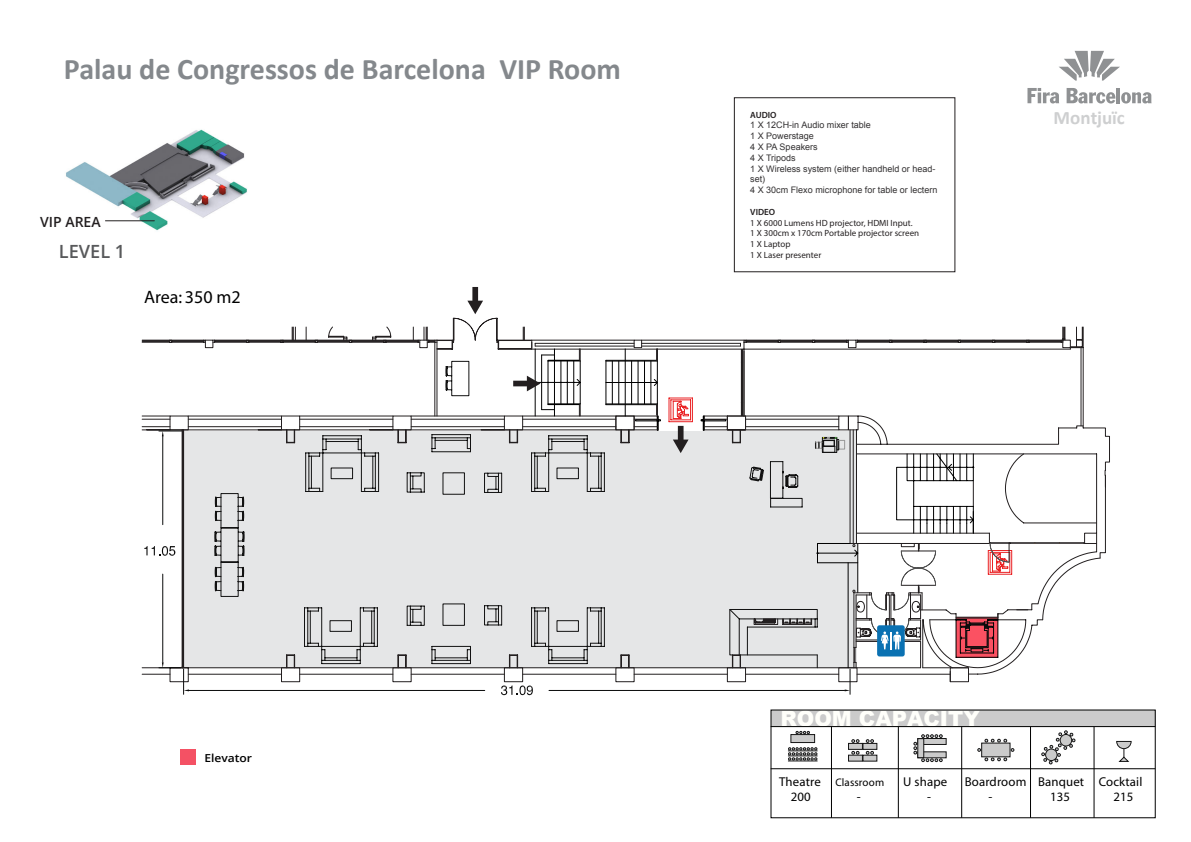
<style>
.page{position:relative;width:1191px;height:842px;background:#fff}
.page>*{position:absolute;margin:0;border:0;box-sizing:border-box;transform-origin:0 0}
.t1{font:700 30px "Calibri";color:#84888c}
.t2{font:900 21.1px "Arial";color:#fffffa}
.t3{font:700 19px "Calibri";color:#cecfd0}
.t4{font:600 18.2px "Open Sans";color:#58595b}
.t5{font:18px "Myriad";color:#000100}
.t6{font:600 14px "Open Sans";color:#231f20}
.t7{font:12.8px "Myriad";letter-spacing:.01em;color:#000100}
.t8{font:11px "Myriad";letter-spacing:.01em;color:#000100}
.t9{font:600 11px "Open Sans";color:#000;scale:1.1 1}
.t10{font:9px/10.8px "Arial";color:#333132}
.t11{font:9px/10.8px "Myriad Pro";color:#231f20}
.t12{font:600 9px "Myriad Pro";color:#231f20}
.s1{font-size:12.8px}
</style>
<div class="page">
<svg style="left:1059px;top:51px;width:61px;height:30px"></svg>
<svg style="left:1027px;top:88px;width:32px;height:15px"></svg>
<svg style="left:1066px;top:88px;width:49px;height:15px"></svg>
<hr style="left:1116px;top:88px;width:4px;height:15px;background:#8f9193">
<svg style="left:1121px;top:92px;width:30px;height:11px"></svg>
<img style="left:66px;top:129px;width:181px;height:102px">
<hr style="left:105px;top:220px;width:49px;height:1px;background:#231f20">
<div style="left:771px;top:710px;width:384px;height:17px;background:#cbcbcb"></div>
<svg style="left:1116px;top:741px;width:15px;height:20px"></svg>
<svg style="left:1041px;top:731px;width:34px;height:33px"></svg>
<div style="left:791px;top:734px;width:23px;height:9px;background:#cbcbcb;border:1px solid #151515"></div>
<svg style="left:796px;top:731px;width:13px;height:3px"></svg>
<svg style="left:788px;top:748px;width:29px;height:14px"></svg>
<svg style="left:942px;top:738px;width:4px;height:6px"></svg>
<svg style="left:942px;top:752px;width:4px;height:6px"></svg>
<svg style="left:914px;top:735px;width:28px;height:27px"></svg>
<div style="left:981px;top:743px;width:29px;height:14px;background:#cbcbcb"></div>
<svg style="left:985px;top:739px;width:21px;height:3px"></svg>
<svg style="left:985px;top:758px;width:21px;height:3px"></svg>
<svg style="left:848px;top:755px;width:14px;height:6px"></svg>
<svg style="left:863px;top:755px;width:14px;height:6px"></svg>
<svg style="left:866px;top:751px;width:7px;height:3px"></svg>
<svg style="left:851px;top:751px;width:8px;height:3px"></svg>
<svg style="left:848px;top:743px;width:14px;height:6px"></svg>
<svg style="left:863px;top:743px;width:14px;height:6px"></svg>
<svg style="left:866px;top:740px;width:7px;height:2px"></svg>
<svg style="left:851px;top:740px;width:8px;height:2px"></svg>
<hr style="left:770px;top:726px;width:385px;height:1px;background:#000100">
<hr style="left:770px;top:768px;width:385px;height:1px;background:#000100">
<hr style="left:831px;top:727px;width:1px;height:91px;background:#000100">
<hr style="left:898px;top:727px;width:1px;height:91px;background:#000100">
<hr style="left:961px;top:727px;width:1px;height:91px;background:#000100">
<hr style="left:1093px;top:727px;width:1px;height:91px;background:#000100">
<hr style="left:1030px;top:727px;width:1px;height:91px;background:#000100">
<div style="left:180px;top:749px;width:16px;height:16px;background:#f45164"></div>
<svg style="left:142px;top:287px;width:943px;height:408px"></svg>
<div style="left:734px;top:97px;width:221px;height:175px;border:1px solid #231f20"></div>
<h1 class="t1" style="left:64px;top:50px;width:558px">Palau de Congressos de Barcelona VIP Room</h1>
<h3 class="t6" style="left:40px;top:212px;width:62px">VIP AREA</h3>
<h3 class="t4" style="left:59px;top:239px;width:68px">LEVEL 1</h3>
<h3 class="t5" style="left:144px;top:288px;width:98px">Area: 350 m2</h3>
<p class="t12" style="left:750px;top:109px;width:28px">AUDIO</p>
<p class="t10" style="left:750px;top:120px;width:189px">1 X 12CH-in Audio mixer table<br>1 X Powerstage<br>4 X PA Speakers<br>4 X Tripods<br>1 X Wireless system (either handheld or head&shy;set)<br>4 X 30cm Flexo microphone for table or lectern</p>
<p class="t12" style="left:750px;top:206px;width:26px">VIDEO</p>
<p class="t11" style="left:750px;top:217px;width:170px">1 X 6000 Lumens HD projector, HDMI Input.<br>1 X 300cm x 170cm Portable projector screen<br>1 X Laptop<br>1 X Laser presenter</p>
<h3 class="t3" style="left:1053px;top:106px;width:73px">Montjuïc</h3>
<p class="t9" style="left:204px;top:751px;width:45px">Elevator</p>
<h2 class="t2" style="left:780px;top:703px;width:201px">ROOM CAPACITY</h2>
<p class="t8" style="left:779px;top:776px;width:106px"><span class="s1">Theatre</span> Classroom</p>
<h3 class="t7" style="left:903px;top:775px;width:46px">U shape</h3>
<h3 class="t7" style="left:964px;top:775px;width:179px">Boardroom Banquet Cocktail</h3>
<h3 class="t7" style="left:790px;top:790px;width:22px">200</h3>
<h3 class="t7" style="left:857px;top:790px;width:5px">-</h3>
<h3 class="t7" style="left:927px;top:790px;width:5px">-</h3>
<h3 class="t7" style="left:988px;top:790px;width:5px">-</h3>
<h3 class="t7" style="left:1050px;top:790px;width:22px">135</h3>
<h3 class="t7" style="left:1113px;top:790px;width:22px">215</h3>
</div>
